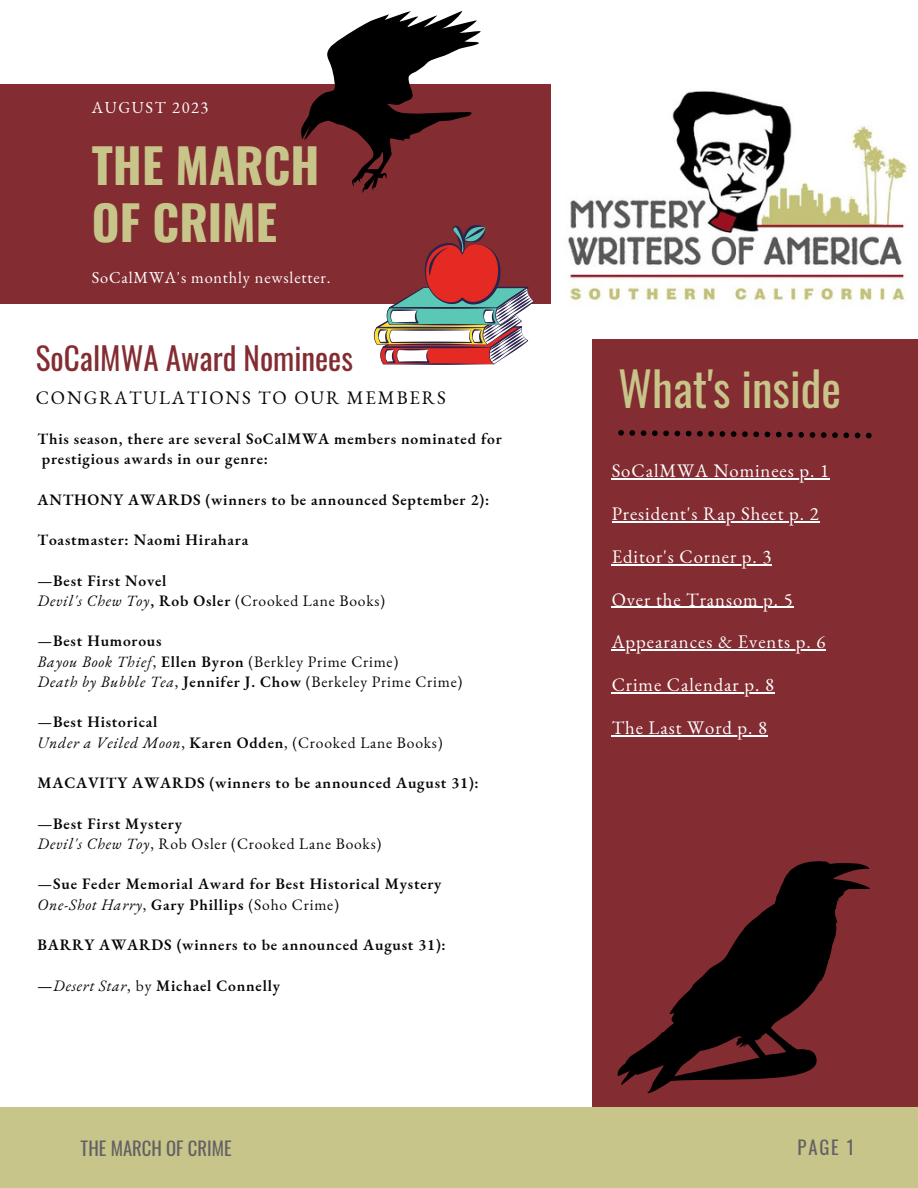
<style>
.page{position:relative;width:918px;height:1188px;background:#fff}
.page>*{position:absolute;margin:0;border:0;box-sizing:border-box;transform-origin:0 0}
.t1{font:700 47.7px "Oswald";color:#c8c58a}
.t2{font:46.65px "Oswald";color:#c8c58a}
.t3{font:31.2px "Oswald";color:#832c32}
.t4{font:18.75px "EB Garamond";letter-spacing:.05em;color:#fff}
.t5{font:18.75px "EB Garamond";letter-spacing:.1em;color:#070707}
.t6{font:18.75px "Oswald";color:#636263}
.t7{font:16.35px "EB Garamond";letter-spacing:.05em;color:#fff}
.t8{font:16.35px "EB Garamond";letter-spacing:.1em;color:#fff}
.t9{font:600 15.6px/20.2px "EB Garamond";letter-spacing:.05em;color:#070707}
.t10{font:15.6px "EB Garamond";letter-spacing:.05em;color:#070707}
.t11{font:italic 15.6px "EB Garamond";letter-spacing:.05em;color:#070707}
.s1{font-style:italic}
.s2{font-weight:600}
.s3{font-weight:400}
.s4{font-style:normal}
.s5{font-weight:600;font-style:normal}
.s6{font-weight:400;font-style:italic}
</style>
<div class="page">
<div style="left:593px;top:339px;width:325px;height:849px;background:#832c32"></div>
<div style="left:0;top:84px;width:550px;height:219px;background:#832c32"></div>
<div style="left:0;top:1107px;width:918px;height:81px;background:#c8c58a"></div>
<svg style="left:618px;top:861px;width:252px;height:233px"></svg>
<svg style="left:301px;top:11px;width:180px;height:182px"></svg>
<svg style="left:618px;top:430px;width:254px;height:8px"></svg>
<img style="left:568px;top:91px;width:340px;height:212px">
<svg style="left:374px;top:225px;width:161px;height:140px"></svg>
<hr style="left:612px;top:478px;width:218px;height:2px;background:#fff">
<hr style="left:612px;top:521px;width:208px;height:1px;background:#fff">
<hr style="left:612px;top:564px;width:160px;height:1px;background:#fff">
<hr style="left:612px;top:607px;width:182px;height:1px;background:#fff">
<hr style="left:612px;top:649px;width:214px;height:2px;background:#fff">
<hr style="left:612px;top:692px;width:163px;height:1px;background:#fff">
<hr style="left:612px;top:735px;width:156px;height:1px;background:#fff">
<p class="t8" style="left:92px;top:97px;width:118px">AUGUST 2023</p>
<p class="t1" style="left:92px;top:128px;width:229px">THE MARCH</p>
<p class="t1" style="left:92px;top:185px;width:187px">OF CRIME</p>
<p class="t7" style="left:92px;top:266px;width:240px">SoCalMWA's monthly newsletter.</p>
<p class="t3" style="left:36px;top:334px;width:319px">SoCalMWA Award Nominees</p>
<p class="t5" style="left:36px;top:385px;width:411px">CONGRATULATIONS TO OUR MEMBERS</p>
<p class="t9" style="left:38px;top:428px;width:466px">This season, there are several SoCalMWA members nominated for prestigious awards in our genre:</p>
<p class="t9" style="left:38px;top:489px;width:453px">ANTHONY AWARDS (winners to be announced September 2):</p>
<p class="t9" style="left:38px;top:529px;width:212px">Toastmaster: Naomi Hirahara</p>
<p class="t9" style="left:38px;top:570px;width:130px">—Best First Novel</p>
<p class="t10" style="left:38px;top:590px;width:349px"><span class="s1">Devil's Chew Toy</span><span class="s2">, Rob Osler</span> (Crooked Lane Books)</p>
<p class="t9" style="left:38px;top:631px;width:126px"><span class="s3">—</span>Best Humorous</p>
<p class="t10" style="left:38px;top:651px;width:362px"><span class="s1">Bayou Book Thief</span>, <span class="s2">Ellen Byron</span> (Berkley Prime Crime)</p>
<p class="t10" style="left:38px;top:671px;width:426px"><span class="s1">Death by Bubble Tea</span>, <span class="s2">Jennifer J. Chow</span> (Berkeley Prime Crime)</p>
<p class="t9" style="left:38px;top:712px;width:121px"><span class="s3">—</span>Best Historical</p>
<p class="t10" style="left:38px;top:732px;width:406px"><span class="s1">Under a Veiled Moon</span>, <span class="s2">Karen Odden</span>, (Crooked Lane Books)</p>
<p class="t9" style="left:38px;top:772px;width:443px">MACAVITY AWARDS (winners to be announced August 31):</p>
<p class="t9" style="left:38px;top:813px;width:146px">—Best First Mystery</p>
<p class="t10" style="left:38px;top:833px;width:345px"><span class="s1">Devil's Chew Toy</span>, Rob Osler (Crooked Lane Books)</p>
<p class="t9" style="left:38px;top:874px;width:405px"><span class="s3">—</span>Sue Feder Memorial Award for Best Historical Mystery</p>
<p class="t11" style="left:38px;top:894px;width:303px">One-Shot Harry<span class="s4">,</span> <span class="s5">Gary Phillips</span> <span class="s4">(Soho Crime)</span></p>
<p class="t9" style="left:38px;top:934px;width:410px">BARRY AWARDS (winners to be announced August 31):</p>
<p class="t9" style="left:38px;top:975px;width:244px">—<span class="s6">Desert Star</span><span class="s3">, by</span> Michael Connelly</p>
<p class="t2" style="left:618px;top:352px;width:224px">What's inside</p>
<p class="t4" style="left:612px;top:458px;width:219px">SoCalMWA Nominees p. 1</p>
<p class="t4" style="left:612px;top:501px;width:209px">President's Rap Sheet p. 2</p>
<p class="t4" style="left:612px;top:544px;width:161px">Editor's Corner p. 3</p>
<p class="t4" style="left:612px;top:587px;width:183px">Over the Transom p. 5</p>
<p class="t4" style="left:612px;top:629px;width:215px">Appearances &amp; Events p. 6</p>
<p class="t4" style="left:612px;top:672px;width:164px">Crime Calendar p. 8</p>
<p class="t4" style="left:612px;top:715px;width:157px">The Last Word p. 8</p>
<p class="t6" style="left:81px;top:1134px;width:153px">THE MARCH OF CRIME</p>
<p class="t6" style="left:798px;top:1133px;width:58px">PAGE 1</p>
</div>
